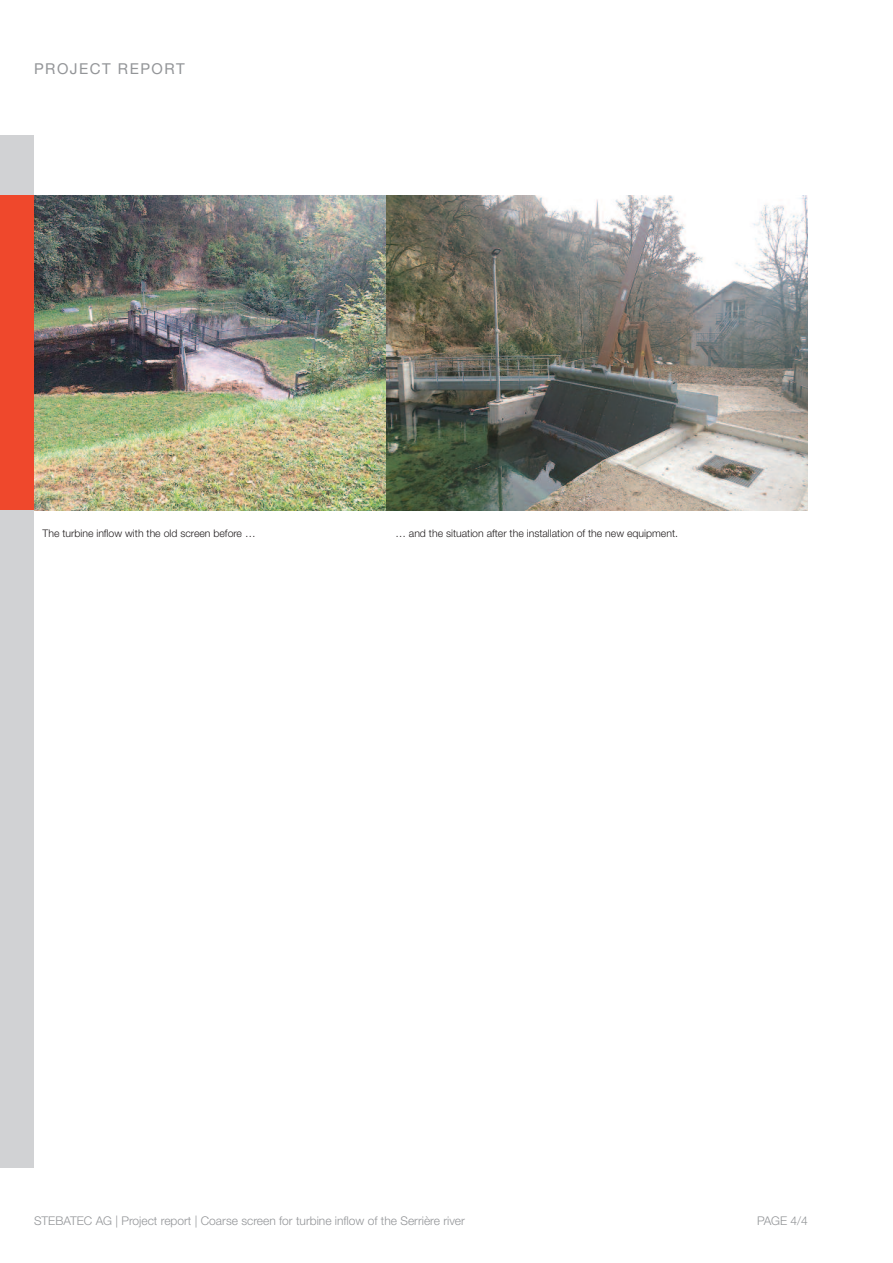
<style>
.page{position:relative;width:893px;height:1263px;background:#fff}
.page>*{position:absolute;margin:0;border:0;box-sizing:border-box;transform-origin:0 0}
.t1{font:15px "Helvetica Neue LT Std";letter-spacing:.1em;color:#939598}
.t2{font:300 12px "Helvetica Neue LT Std";color:#939598}
.t3{font:300 10.5px "Helvetica Neue LT Std";color:#231f20}
</style>
<div class="page">
<div style="left:0;top:136px;width:34px;height:1032px;background:#d1d2d4"></div>
<div style="left:0;top:196px;width:34px;height:314px;background:#ef482c"></div>
<img style="left:34px;top:196px;width:353px;height:314px">
<img style="left:387px;top:196px;width:421px;height:314px">
<h1 class="t1" style="left:34px;top:64px;width:152px">PROJECT REPORT</h1>
<p class="t3" style="left:43px;top:530px;width:214px">The turbine inflow with the old screen before …</p>
<p class="t3" style="left:395px;top:530px;width:284px">… and the situation after the installation of the new equipment.</p>
<p class="t2" style="left:34px;top:1216px;width:432px">STEBATEC AG | Project report | Coarse screen for turbine inflow of the Serrière river</p>
<p class="t2" style="left:757px;top:1216px;width:52px">PAGE 4/4</p>
</div>
